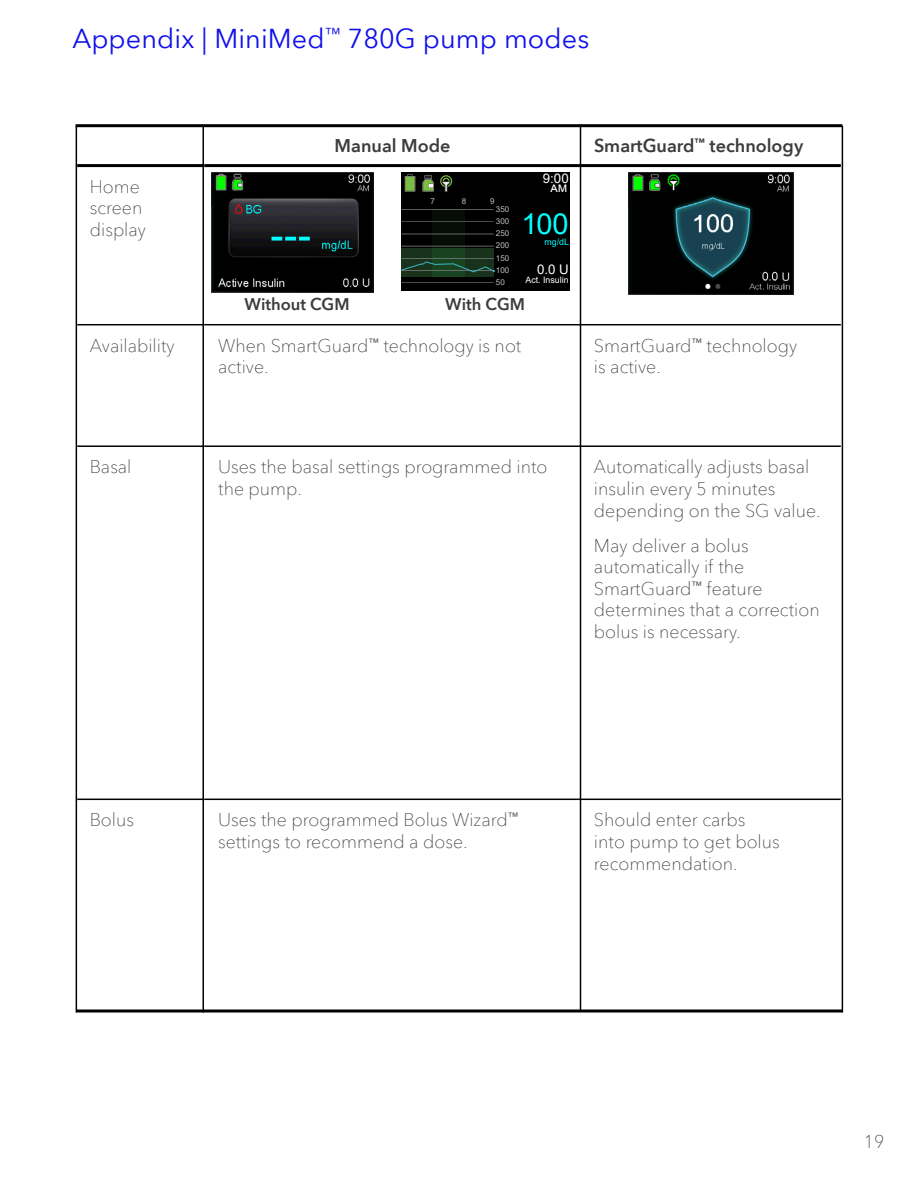
<style>
.page{position:relative;width:918px;height:1188px;background:#fff}
.page>*{position:absolute;margin:0;border:0;box-sizing:border-box;transform-origin:0 0}
.t1{font:28.95px "Arial";color:#0ff}
.t2{font:27px "Avenir Next World";letter-spacing:.005em;color:#1010eb}
.t3{font:100 18px/21.6px "Avenir Next World";color:#3c3c3c}
.t4{font:600 18px "Avenir Next World";color:#3c3c3c}
.t5{font:600 16.5px "Avenir Next World";color:#3c3c3c}
.t6{font:13.35px "Arial";color:#fff}
.t7{font:8.85px "Arial";color:#fff}
.t8{font:8.85px "Arial";color:#0ff}
.t9{font:8.1px/12px "Arial";color:#bcbec0;text-align:justify}
</style>
<div class="page">
<hr style="left:77px;top:164px;width:128px;height:3px;background:#000">
<hr style="left:205px;top:164px;width:375px;height:3px;background:#000">
<hr style="left:580px;top:164px;width:261px;height:3px;background:#000">
<hr style="left:77px;top:324px;width:128px;height:1px;background:#000">
<hr style="left:205px;top:324px;width:375px;height:1px;background:#000">
<hr style="left:580px;top:324px;width:261px;height:1px;background:#000">
<hr style="left:77px;top:445px;width:128px;height:2px;background:#000">
<hr style="left:205px;top:445px;width:375px;height:2px;background:#000">
<hr style="left:580px;top:445px;width:261px;height:2px;background:#000">
<hr style="left:77px;top:799px;width:128px;height:1px;background:#000">
<hr style="left:205px;top:799px;width:375px;height:1px;background:#000">
<hr style="left:580px;top:799px;width:261px;height:1px;background:#000">
<img style="left:211px;top:172px;width:163px;height:120px">
<img style="left:629px;top:172px;width:164px;height:122px">
<hr style="left:202px;top:126px;width:2px;height:886px;background:#000">
<hr style="left:580px;top:126px;width:1px;height:885px;background:#000">
<hr style="left:842px;top:126px;width:1px;height:886px;background:#000">
<hr style="left:76px;top:126px;width:1px;height:886px;background:#000">
<hr style="left:76px;top:124px;width:766px;height:3px;background:#000">
<hr style="left:76px;top:1010px;width:766px;height:2px;background:#000">
<div style="left:402px;top:172px;width:168px;height:119px;background:#000"></div>
<div style="left:402px;top:249px;width:30px;height:28px;background:#19321b"></div>
<div style="left:464px;top:249px;width:30px;height:28px;background:#19321b"></div>
<div style="left:432px;top:249px;width:32px;height:28px;background:#194422"></div>
<svg style="left:432px;top:210px;width:32px;height:39px"></svg>
<hr style="left:402px;top:209px;width:92px;height:1px;background:#808082">
<hr style="left:402px;top:222px;width:92px;height:1px;background:#808082">
<hr style="left:402px;top:234px;width:92px;height:1px;background:#808082">
<hr style="left:402px;top:258px;width:92px;height:1px;background:#808082">
<hr style="left:402px;top:246px;width:92px;height:1px;background:#808082">
<hr style="left:402px;top:283px;width:92px;height:1px;background:#808082">
<svg style="left:401px;top:262px;width:94px;height:10px"></svg>
<div style="left:405px;top:176px;width:10px;height:16px;background:#5d5d5e"></div>
<svg style="left:405px;top:175px;width:10px;height:16px"></svg>
<svg style="left:440px;top:175px;width:12px;height:17px"></svg>
<svg style="left:422px;top:175px;width:12px;height:17px"></svg>
<h2 class="t2" style="left:72px;top:17px;width:519px">Appendix | MiniMed<sup>™</sup> 780G pump modes</h2>
<p class="t3" style="left:90px;top:176px;width:58px">Home screen display</p>
<p class="t4" style="left:335px;top:135px;width:117px">Manual Mode</p>
<p class="t4" style="left:594px;top:135px;width:211px">SmartGuard<sup>™</sup> technology</p>
<p class="t9" style="left:431px;top:195px;width:6px">7</p>
<p class="t9" style="left:462px;top:195px;width:6px">8</p>
<p class="t9" style="left:490px;top:195px;width:6px">9</p>
<p class="t9" style="left:496px;top:203px;width:15px">350<br>300<br>250<br>200<br>150<br>100<br>50</p>
<p class="t6" style="left:543px;top:169px;width:27px">9:00</p>
<p class="t6" style="left:550px;top:178px;width:18px">AM</p>
<h1 class="t1" style="left:522px;top:204px;width:49px">100</h1>
<p class="t8" style="left:544px;top:236px;width:26px">mg/dL</p>
<p class="t6" style="left:537px;top:260px;width:33px">0.0 U</p>
<p class="t7" style="left:525px;top:273px;width:45px">Act. Insulin</p>
<p class="t5" style="left:244px;top:294px;width:107px">Without CGM</p>
<p class="t5" style="left:445px;top:294px;width:81px">With CGM</p>
<p class="t3" style="left:90px;top:335px;width:86px">Availability</p>
<p class="t3" style="left:218px;top:335px;width:305px">When SmartGuard<sup>™</sup> technology is not active.</p>
<p class="t3" style="left:594px;top:335px;width:205px">SmartGuard<sup>™</sup> technology is active.</p>
<p class="t3" style="left:90px;top:456px;width:43px">Basal</p>
<p class="t3" style="left:218px;top:456px;width:331px">Uses the basal settings programmed into the pump.</p>
<p class="t3" style="left:594px;top:456px;width:225px">Automatically adjusts basal insulin every 5 minutes depending on the SG value.</p>
<p class="t3" style="left:594px;top:535px;width:227px">May deliver a bolus automatically if the<br>SmartGuard<sup>™</sup> feature determines that a correction bolus is necessary.</p>
<p class="t3" style="left:90px;top:809px;width:46px">Bolus</p>
<p class="t3" style="left:218px;top:809px;width:302px">Uses the programmed Bolus Wizard<sup>™ </sup>settings to recommend a dose.</p>
<p class="t3" style="left:594px;top:809px;width:187px">Should enter carbs into pump to get bolus recommendation.</p>
<p class="t3" style="left:864px;top:1131px;width:22px">19</p>
</div>
